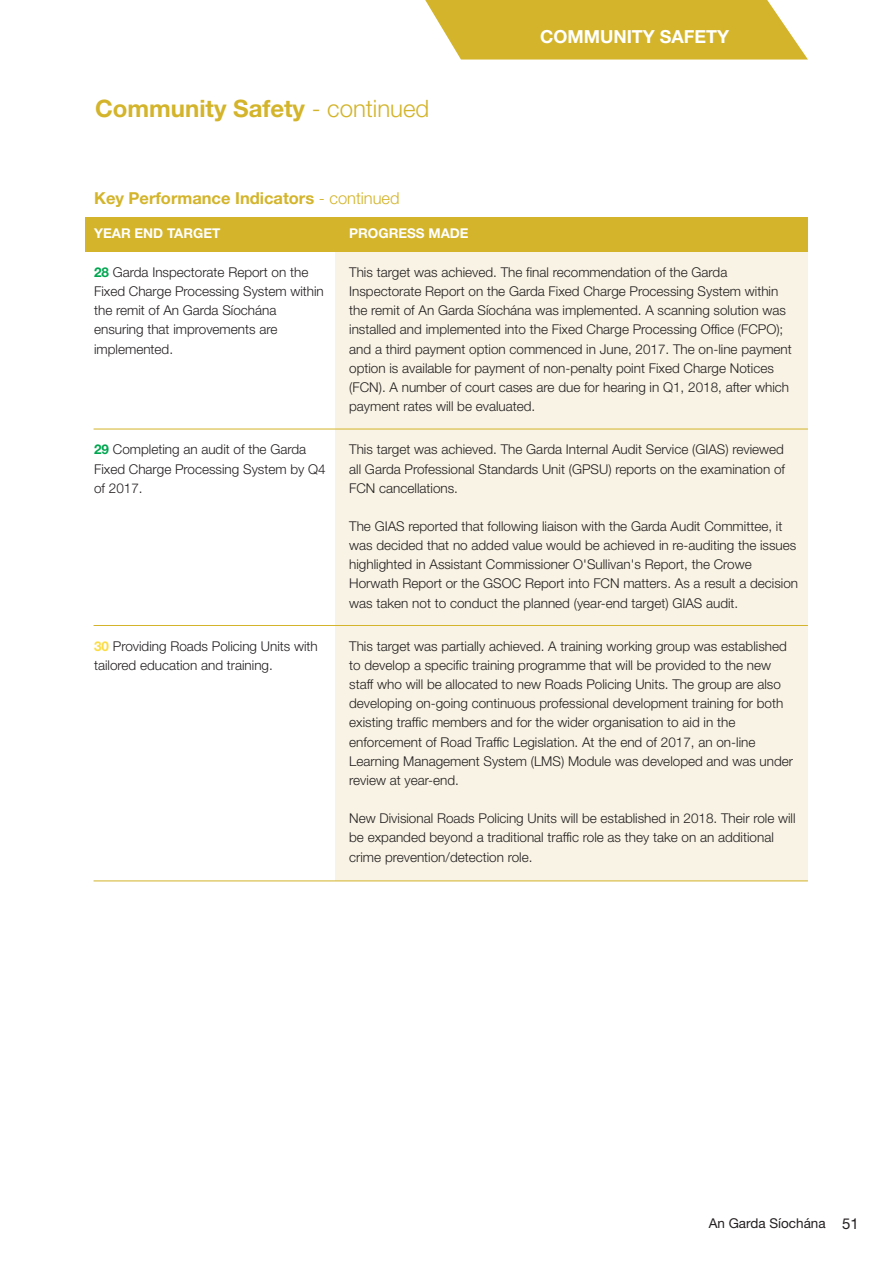
<style>
.page{position:relative;width:893px;height:1263px;background:#fff}
.page>*{position:absolute;margin:0;border:0;box-sizing:border-box;transform-origin:0 0}
.t1{font:700 24px "Helvetica Neue";color:#d3b42a}
.t2{font:700 18px "Helvetica Neue";color:#fff}
.t3{font:700 16.5px "Helvetica Neue";color:#d3b42a}
.t4{font:300 13.5px/19.2px "Helvetica Neue";color:#231f20}
.t5{font:700 13.5px "Helvetica Neue";color:#fff}
.t6{font:13.5px "Helvetica Neue";color:#231f20}
.s1{font-weight:300}
.s2{font-weight:700;color:#00a650}
.s3{font-weight:700;color:#fcdc44}
.s4{font-size:15px}
</style>
<div class="page">
<svg style="left:425px;top:0;width:383px;height:60px;background:#d7bc40"></svg>
<div style="left:336px;top:241px;width:472px;height:639px;background:#f8f3e4"></div>
<div style="left:85px;top:218px;width:723px;height:34px;background:#d3b42a"></div>
<hr style="left:94px;top:429px;width:714px;height:1px;background:#d3b42a">
<hr style="left:94px;top:625px;width:714px;height:1px;background:#d3b42a">
<hr style="left:94px;top:880px;width:714px;height:1px;background:#d3b42a">
<h1 class="t1" style="left:95px;top:100px;width:336px">Community Safety <span class="s1">- continued</span></h1>
<h2 class="t2" style="left:540px;top:30px;width:191px">COMMUNITY SAFETY</h2>
<p class="t3" style="left:94px;top:192px;width:307px">Key Performance Indicators <span class="s1">- continued</span></p>
<p class="t5" style="left:94px;top:229px;width:128px">YEAR END TARGET</p>
<p class="t4" style="left:94px;top:264px;width:231px"><span class="s2">28</span> Garda Inspectorate Report on the<br>Fixed Charge Processing System within the remit of An Garda Síochána ensuring that improvements are implemented.</p>
<p class="t5" style="left:349px;top:229px;width:121px">PROGRESS MADE</p>
<p class="t4" style="left:349px;top:264px;width:444px">This target was achieved. The final recommendation of the Garda Inspectorate Report on the Garda Fixed Charge Processing System within the remit of An Garda Síochána was implemented. A scanning solution was installed and implemented into the Fixed Charge Processing Office (FCPO); and a third payment option commenced in June, 2017. The on-line payment option is available for payment of non-penalty point Fixed Charge Notices (FCN). A number of court cases are due for hearing in Q1, 2018, after which payment rates will be evaluated.</p>
<p class="t4" style="left:94px;top:441px;width:233px"><span class="s2">29</span> Completing an audit of the Garda<br>Fixed Charge Processing System by Q4 of 2017.</p>
<p class="t4" style="left:349px;top:441px;width:437px;text-align:justify">This target was achieved. The Garda Internal Audit Service (GIAS) reviewed all Garda Professional Standards Unit (GPSU) reports on the examination of FCN cancellations.</p>
<p class="t4" style="left:349px;top:518px;width:450px">The GIAS reported that following liaison with the Garda Audit Committee, it was decided that no added value would be achieved in re-auditing the issues highlighted in Assistant Commissioner O'Sullivan's Report, the Crowe Horwath Report or the GSOC Report into FCN matters. As a result a decision was taken not to conduct the planned (year-end target) GIAS audit.</p>
<p class="t4" style="left:94px;top:638px;width:225px"><span class="s3">30</span> Providing Roads Policing Units with tailored education and training.</p>
<p class="t4" style="left:349px;top:638px;width:445px">This target was partially achieved. A training working group was established to develop a specific training programme that will be provided to the new staff who will be allocated to new Roads Policing Units. The group are also developing on-going continuous professional development training for both existing traffic members and for the wider organisation to aid in the enforcement of Road Traffic Legislation. At the end of 2017, an on-line Learning Management System (LMS) Module was developed and was under review at year-end.</p>
<p class="t4" style="left:349px;top:810px;width:448px">New Divisional Roads Policing Units will be established in 2018. Their role will be expanded beyond a traditional traffic role as they take on an additional crime prevention/detection role.</p>
<p class="t6" style="left:709px;top:1218px;width:152px">An Garda Síochána <span class="s4">51</span></p>
</div>
